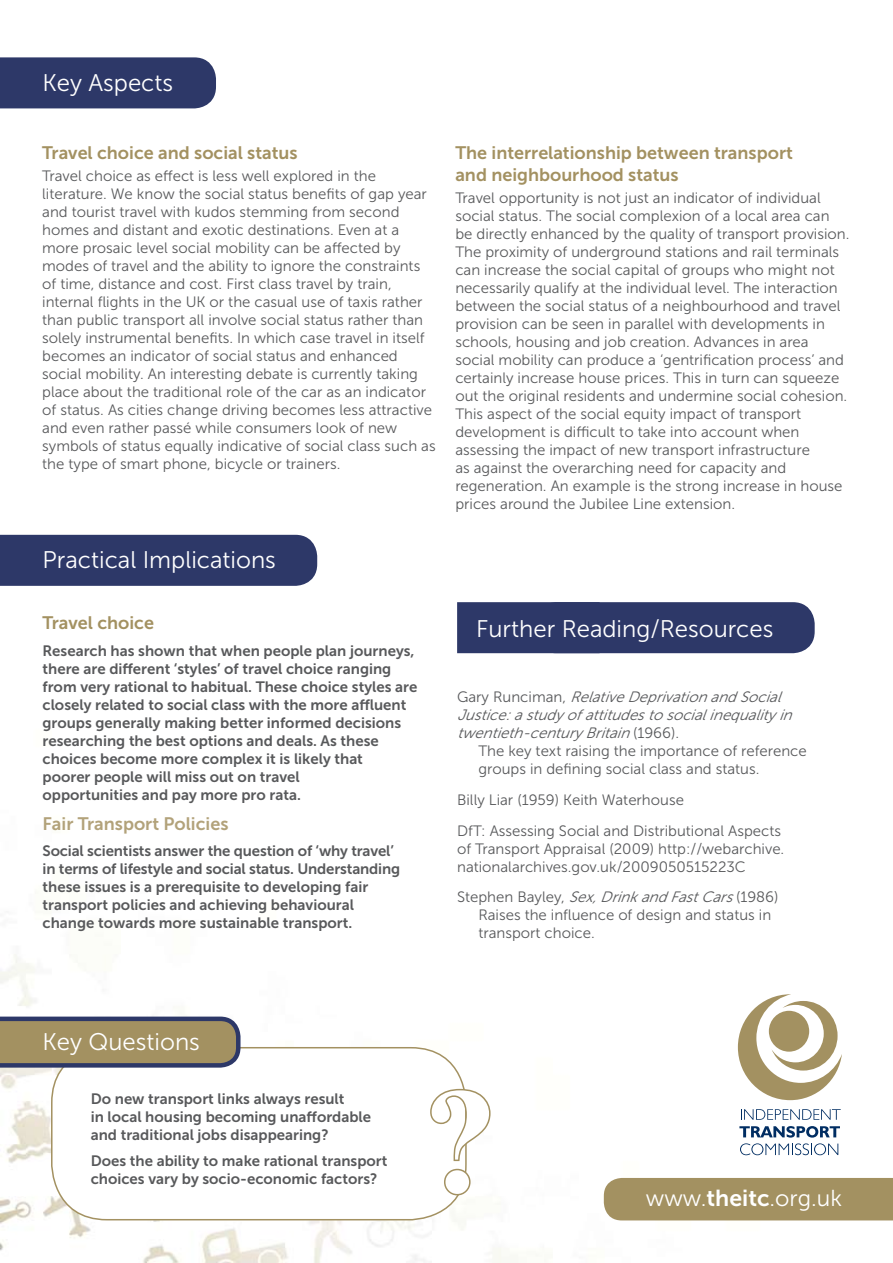
<style>
.page{position:relative;width:893px;height:1263px;background:#fff}
.page>*{position:absolute;margin:0;border:0;box-sizing:border-box;transform-origin:0 0}
.t1{font:700 150px "Times New Roman";color:#fff}
.t2{font:24px "Museo Sans 300";color:#fff}
.t3{font:23.1px "Museo Sans 300";color:#fff}
.t4{font:18px/21.6px "Museo Sans 700";color:#a39161}
.t5{font:18px "Museo Sans 700";color:#b2a27a}
.t6{font:15px/18px "Museo Sans 300";color:#58595b}
.t7{font:15px/18px "Museo Sans 700";color:#58595b}
.t8{font:italic 15px/18px "Museo Sans 300";color:#58595b}
.s1{font-style:normal}
.s2{font-style:italic}
.s3{font-family:"Museo Sans 700"}
</style>
<div class="page">
<img style="left:0;top:954px;width:893px;height:309px">
<div style="left:538px;top:606px;width:273px;height:43px;background:#2d3868;border-radius:18px"></div>
<div style="left:534px;top:602px;width:281px;height:51px;border:8px solid #2d3868;border-radius:18px"></div>
<div style="left:457px;top:602px;width:143px;height:51px;background:#2d3868"></div>
<div style="left:52px;top:1048px;width:414px;height:172px;background:#fff;border-radius:55px"></div>
<div style="left:51px;top:1047px;width:416px;height:173px;border:2px solid #a39161;border-radius:55px"></div>
<div style="left:0;top:57px;width:216px;height:51px;background:#2d3868"></div>
<div style="left:0;top:535px;width:317px;height:51px;background:#2d3868"></div>
<svg style="left:0;top:1016px;width:241px;height:51px;background:#908466"></svg>
<svg style="left:430px;top:1087px;width:62px;height:110px"></svg>
<div style="left:604px;top:1178px;width:289px;height:42px;background:#a39161"></div>
<svg style="left:738px;top:994px;width:104px;height:106px"></svg>
<div style="left:769px;top:1011px;width:40px;height:41px;background:#a39161;border-radius:50%"></div>
<svg style="left:741px;top:1109px;width:100px;height:11px"></svg>
<svg style="left:739px;top:1126px;width:101px;height:11px"></svg>
<svg style="left:740px;top:1143px;width:98px;height:12px"></svg>
<h2 class="t2" style="left:43px;top:69px;width:132px">Key Aspects</h2>
<p class="t4" style="left:42px;top:142px;width:257px">Travel choice and social status</p>
<p class="t6" style="left:42px;top:167px;width:395px">Travel choice as effect is less well explored in the literature. We know the social status benefits of gap year and tourist travel with kudos stemming from second homes and distant and exotic destinations. Even at a more prosaic level social mobility can be affected by modes of travel and the ability to ignore the constraints of time, distance and cost. First class travel by train, internal flights in the UK or the casual use of taxis rather than public transport all involve social status rather than solely instrumental benefits. In which case travel in itself becomes an indicator of social status and enhanced social mobility. An interesting debate is currently taking place about the traditional role of the car as an indicator of status. As cities change driving becomes less attractive and even rather passé while consumers look of new symbols of status equally indicative of social class such as the type of smart phone, bicycle or trainers.</p>
<h2 class="t2" style="left:43px;top:547px;width:235px">Practical Implications</h2>
<p class="t4" style="left:43px;top:612px;width:113px">Travel choice</p>
<p class="t7" style="left:43px;top:641px;width:376px">Research has shown that when people plan journeys, there are different ‘styles’ of travel choice ranging from very rational to habitual. These choice styles are closely related to social class with the more affluent groups generally making better informed decisions researching the best options and deals. As these choices become more complex it is likely that<br>poorer people will miss out on travel<br>opportunities and pay more pro rata.</p>
<p class="t5" style="left:43px;top:813px;width:187px">Fair Transport Policies</p>
<p class="t7" style="left:43px;top:842px;width:359px">Social scientists answer the question of ‘why travel’ in terms of lifestyle and social status. Understanding these issues is a prerequisite to developing fair transport policies and achieving behavioural change towards more sustainable transport.</p>
<p class="t4" style="left:455px;top:142px;width:339px">The interrelationship between transport and neighbourhood status</p>
<p class="t6" style="left:455px;top:189px;width:396px">Travel opportunity is not just an indicator of individual social status. The social complexion of a local area can be directly enhanced by the quality of transport provision.<br>The proximity of underground stations and rail terminals can increase the social capital of groups who might not necessarily qualify at the individual level. The interaction between the social status of a neighbourhood and travel provision can be seen in parallel with developments in schools, housing and job creation. Advances in area social mobility can produce a ‘gentrification process’ and certainly increase house prices. This in turn can squeeze out the original residents and undermine social cohesion.<br>This aspect of the social equity impact of transport development is difficult to take into account when assessing the impact of new transport infrastructure<br>as against the overarching need for capacity and regeneration. An example is the strong increase in house prices around the Jubilee Line extension.</p>
<h2 class="t2" style="left:476px;top:615px;width:299px">Further Reading/Resources</h2>
<p class="t8" style="left:457px;top:688px;width:342px"><span class="s1">G a r y R u n c i m a n ,</span> RelativeDeprivationandSocial<br>Justice:astudy ofattitudestosocialinequality in twentieth-century Britain<span class="s1">( 1 9 6 6 ) .</span></p>
<p class="t6" style="left:478px;top:742px;width:330px">The key text raising the importance of reference groups in defining social class and status.</p>
<p class="t6" style="left:457px;top:784px;width:325px;line-height:30.8px">Billy Liar (1959) Keith Waterhouse<br>DfT: Assessing Social and Distributional Aspects</p>
<p class="t6" style="left:457px;top:839px;width:329px">of Transport Appraisal (2009) http://webarchive. nationalarchives.gov.uk/2009050515223C</p>
<p class="t6" style="left:478px;top:888px;width:302px;text-indent:-21px">Stephen Bayley, <span class="s2">Sex,DrinkandFastCars</span>(1986)<br>Raises the influence of design and status in transport choice.</p>
<h2 class="t2" style="left:43px;top:1028px;width:159px">Key Questions</h2>
<p class="t7" style="left:91px;top:1089px;width:282px">Do new transport links always result<br>in local housing becoming unaffordable and traditional jobs disappearing?</p>
<p class="t7" style="left:91px;top:1152px;width:298px">Does the ability to make rational transport choices vary by socio-economic factors?</p>
<h1 class="t1" style="left:422px;top:1038px;width:76px">?</h1>
<h3 class="t3" style="left:646px;top:1185px;width:198px">www.<span class="s3">theitc</span>.org.uk</h3>
</div>
